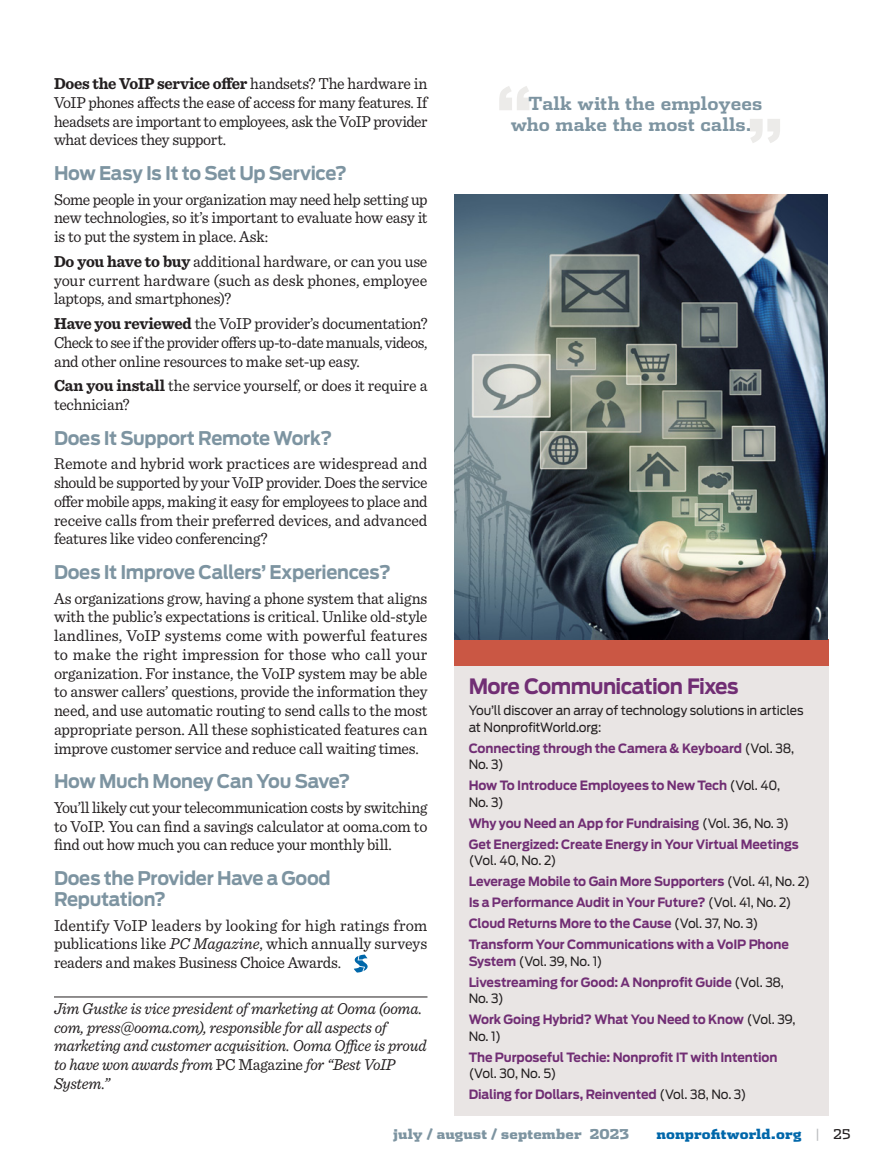
<style>
.page{position:relative;width:882px;height:1170px;background:#fff}
.page>*{position:absolute;margin:0;border:0;box-sizing:border-box;transform-origin:0 0}
.Pull_Quote{font:700 72px "Antenna";color:#ecebe9}
.Sidebar_Head{font:700 21px "Antenna";letter-spacing:-.035em;color:#712e74;scale:.95 1}
.Reg_Feature_Sub2{font:700 18.75px/21px "Antenna";letter-spacing:-.02em;color:#7d94a1;scale:.95 1}
.Pull_Quote-2{font:700 18px/21px "Dispatch";color:#7d94a1}
.Feature_Copy{font:16.5px/18.8px "Sentinel";letter-spacing:-.015em;color:#231f20;text-align:justify;scale:.96 1}
.Feature_Copy-2{font:16.5px/18.8px "Sentinel";letter-spacing:-.015em;color:#231f20;text-align:justify;scale:.95 1}
.Feature_Copy-3{font:16.5px/18.8px "Sentinel";letter-spacing:-.015em;color:#231f20;text-align:justify}
.Article_Credit_w__ru{font:italic 16.5px/18.8px "Sentinel";letter-spacing:-.015em;color:#231f20;scale:.95 1}
.Feature_Copy-4{font:16.5px/18.8px "Sentinel";letter-spacing:-.015em;color:#231f20;text-align:justify;scale:.94 1}
.t1{font:900 13.5px "Dispatch";letter-spacing:.01em;color:#7d94a1}
.t2{font:900 13.5px "Dispatch";letter-spacing:.01em;color:#0067aa}
.Sidebar_Sans_Copy{font:700 12.75px/16.5px "Antenna";letter-spacing:-.01em;color:#712e74;scale:.95 1}
.Sidebar_Sans_Copy-2{font:12.75px/16.5px "Antenna";letter-spacing:-.01em;color:#231f20;scale:.95 1}
.s1{font-weight:700}
.s2{font-style:italic}
.s3{font-style:normal}
.s4{font-weight:400;color:#231f20}
.s5{font-weight:400;color:#bcbdc0}
</style>
<div class="page">
<hr style="left:54px;top:997px;width:374px;height:1px;background:#231f20">
<svg style="left:354px;top:955px;width:14px;height:18px"></svg>
<div style="left:454px;top:666px;width:375px;height:450px;background:#e9e5e4"></div>
<div style="left:454px;top:640px;width:375px;height:26px;background:#ca5744"></div>
<img style="left:454px;top:194px;width:374px;height:446px">
<p class="Feature_Copy-2" style="left:54px;top:73px;width:395px"><span class="s1">Does the VoIP service offer</span> handsets? The hardware in VoIP phones affects the ease of access for many features. If headsets are important to employees, ask the VoIP provider what devices they support.</p>
<p class="Reg_Feature_Sub2" style="left:54px;top:163px;width:310px">How Easy Is It to Set Up Service?</p>
<p class="Feature_Copy-2" style="left:54px;top:189px;width:395px">Some people in your organization may need help setting up new technologies, so it’s important to evaluate how easy it is to put the system in place. Ask:</p>
<p class="Feature_Copy" style="left:54px;top:251px;width:391px"><span class="s1">Do you have to buy</span> additional hardware, or can you use your current hardware (such as desk phones, employee laptops, and smartphones)?</p>
<p class="Feature_Copy-2" style="left:54px;top:313px;width:395px"><span class="s1">Have you reviewed</span> the VoIP provider’s documentation?<br>Check to see if the provider offers up-to-date manuals, videos, and other online resources to make set-up easy.</p>
<p class="Feature_Copy" style="left:54px;top:375px;width:390px"><span class="s1">Can you install</span> the service yourself, or does it require a technician?</p>
<p class="Reg_Feature_Sub2" style="left:54px;top:427px;width:294px">Does It Support Remote Work?</p>
<p class="Feature_Copy-3" style="left:54px;top:453px;width:375px">Remote and hybrid work practices are widespread and should be supported by your VoIP provider. Does the service offer mobile apps, making it easy for employees to place and receive calls from their preferred devices, and advanced features like video conferencing?</p>
<p class="Reg_Feature_Sub2" style="left:54px;top:562px;width:356px">Does It Improve Callers’ Experiences?</p>
<p class="Feature_Copy" style="left:54px;top:588px;width:391px">As organizations grow, having a phone system that aligns with the public’s expectations is critical. Unlike old-style landlines, VoIP systems come with powerful features to make the right impression for those who call your organization. For instance, the VoIP system may be able to answer callers’ questions, provide the information they need, and use automatic routing to send calls to the most appropriate person. All these sophisticated features can improve customer service and reduce call waiting times.</p>
<p class="Reg_Feature_Sub2" style="left:54px;top:771px;width:314px">How Much Money Can You Save?</p>
<p class="Feature_Copy-4" style="left:54px;top:797px;width:399px">You’ll likely cut your telecommunication costs by switching to VoIP. You can find a savings calculator at ooma.com to find out how much you can reduce your monthly bill.</p>
<p class="Reg_Feature_Sub2" style="left:54px;top:868px;width:293px">Does the Provider Have a Good<br>Reputation?</p>
<p class="Feature_Copy-3" style="left:54px;top:915px;width:375px">Identify VoIP leaders by looking for high ratings from publications like <span class="s2">PC Magazine</span>, which annually surveys readers and makes Business Choice Awards.</p>
<p class="Article_Credit_w__ru" style="left:54px;top:998px;width:394px">Jim Gustke is vice president of marketing at Ooma (ooma. com, press@ooma.com), responsible for all aspects of marketing and customer acquisition. Ooma Office is proud to have won awards from <span class="s3">PC Magazine</span> for “Best VoIP System.”</p>
<p class="Pull_Quote" style="left:495px;top:70px;width:40px">“</p>
<p class="Pull_Quote-2" style="left:511px;top:92px;width:253px;text-indent:18px">Talk with the employees who make the most calls.</p>
<p class="Pull_Quote" style="left:746px;top:103px;width:40px">”</p>
<p class="Sidebar_Head" style="left:469px;top:674px;width:286px">More Communication Fixes</p>
<p class="Sidebar_Sans_Copy-2" style="left:469px;top:702px;width:354px">You’ll discover an array of technology solutions in articles at NonprofitWorld.org:</p>
<p class="Sidebar_Sans_Copy" style="left:469px;top:740px;width:344px">Connecting through the Camera &amp; Keyboard <span class="s4">(Vol. 38,<br>No. 3)</span></p>
<p class="Sidebar_Sans_Copy" style="left:469px;top:777px;width:329px">How To Introduce Employees to New Tech <span class="s4">(Vol. 40,<br>No. 3)</span></p>
<p class="Sidebar_Sans_Copy" style="left:469px;top:815px;width:339px">Why you Need an App for Fundraising <span class="s4">(Vol. 36, No. 3)</span></p>
<p class="Sidebar_Sans_Copy" style="left:469px;top:836px;width:349px">Get Energized: Create Energy in Your Virtual Meetings <span class="s4">(Vol. 40, No. 2)</span></p>
<p class="Sidebar_Sans_Copy" style="left:469px;top:873px;width:361px">Leverage Mobile to Gain More Supporters <span class="s4">(Vol. 41, No. 2)</span></p>
<p class="Sidebar_Sans_Copy" style="left:469px;top:894px;width:341px">Is a Performance Audit in Your Future? <span class="s4">(Vol. 41, No. 2)</span></p>
<p class="Sidebar_Sans_Copy" style="left:469px;top:915px;width:307px">Cloud Returns More to the Cause <span class="s4">(Vol. 37, No. 3)</span></p>
<p class="Sidebar_Sans_Copy" style="left:469px;top:936px;width:339px">Transform Your Communications with a VoIP Phone<br>System <span class="s4">(Vol. 39, No. 1)</span></p>
<p class="Sidebar_Sans_Copy" style="left:469px;top:974px;width:333px">Livestreaming for Good: A Nonprofit Guide <span class="s4">(Vol. 38,<br>No. 3)</span></p>
<p class="Sidebar_Sans_Copy" style="left:469px;top:1011px;width:346px">Work Going Hybrid? What You Need to Know <span class="s4">(Vol. 39,<br>No. 1)</span></p>
<p class="Sidebar_Sans_Copy" style="left:469px;top:1049px;width:327px">The Purposeful Techie: Nonprofit IT with Intention <span class="s4">(Vol. 30, No. 5)</span></p>
<p class="Sidebar_Sans_Copy" style="left:469px;top:1086px;width:294px">Dialing for Dollars, Reinvented <span class="s4">(Vol. 38, No. 3)</span></p>
<p class="t1" style="left:393px;top:1124px;width:238px">july / august / september 2023</p>
<p class="t2" style="left:656px;top:1124px;width:196px">nonprofitworld.org <span class="s5">|</span> <span class="s4">25</span></p>
</div>
